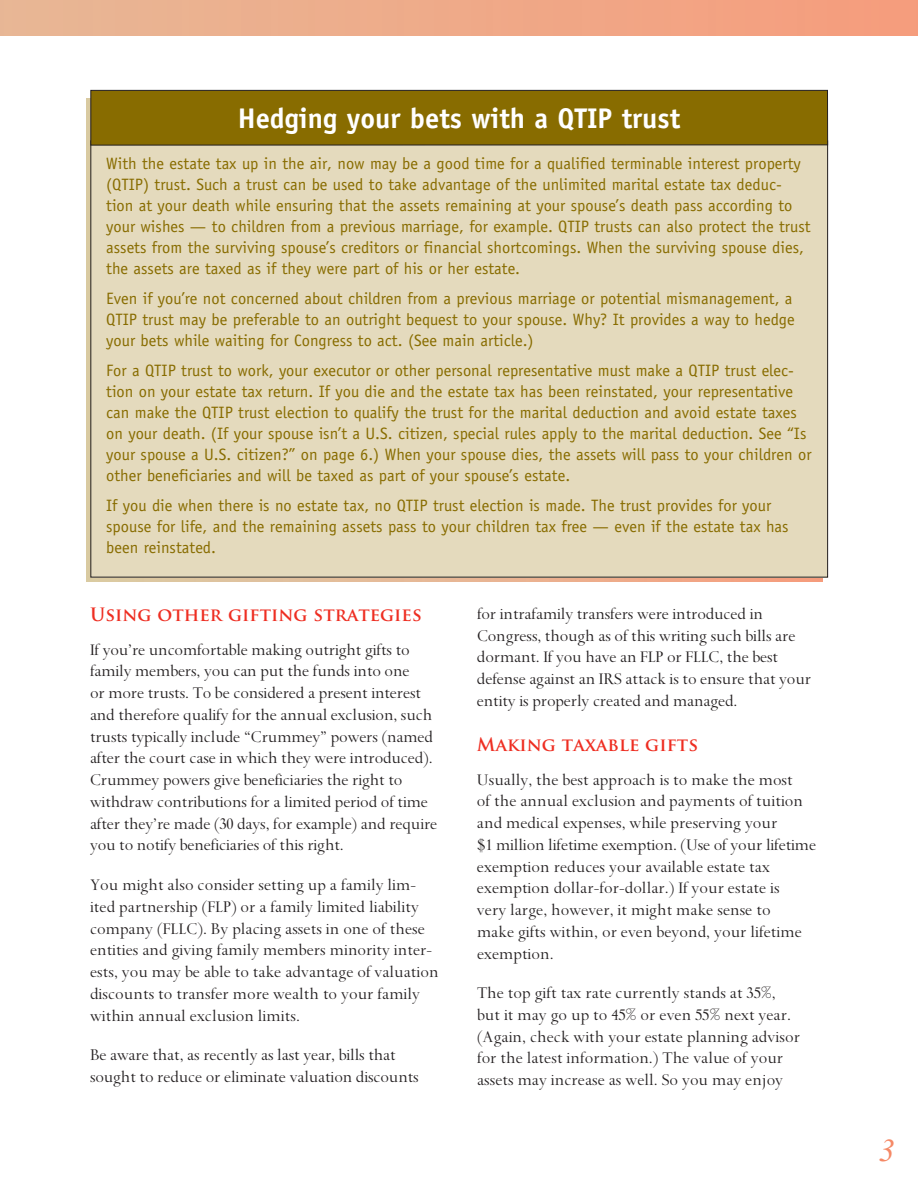
<style>
.page{position:relative;width:918px;height:1188px;background:#fff}
.page>*{position:absolute;margin:0;border:0;box-sizing:border-box;transform-origin:0 0}
.t1{font:italic 31.5px "Times New Roman MT Std";color:#f58966}
.t2{font:700 28.5px "Officina Sans Std";color:#fff}
.t3{font:18px/21.8px "Spectrum MT Std";letter-spacing:-.01em;color:#231f20}
.t4{font:700 18px "Trajan Pro";color:#ee2e22}
.t5{font:16.5px/21px "Officina Sans Std";color:#886c00}
</style>
<div class="page">
<div style="left:0;top:0;width:918px;height:36px;background:#efaa89"></div>
<div style="left:91px;top:141px;width:737px;height:436px;background:#e4dabd"></div>
<div style="left:91px;top:90px;width:737px;height:55px;background:#886c00"></div>
<div style="left:90px;top:90px;width:738px;height:55px;border:1px solid #231f20"></div>
<h2 class="t2" style="left:238px;top:101px;width:444px">Hedging your bets with a QTIP trust</h2>
<p class="t5" style="left:106px;top:153px;width:706px">With the estate tax up in the air, now may be a good time for a qualified terminable interest property (QTIP) trust. Such a trust can be used to take advantage of the unlimited marital estate tax deduc&shy;tion at your death while ensuring that the assets remaining at your spouse’s death pass according to your wishes — to children from a previous marriage, for example. QTIP trusts can also protect the trust assets from the surviving spouse’s creditors or financial shortcomings. When the surviving spouse dies, the assets are taxed as if they were part of his or her estate.</p>
<p class="t5" style="left:106px;top:288px;width:690px">Even if you’re not concerned about children from a previous marriage or potential mismanagement, a<br>QTIP trust may be preferable to an outright bequest to your spouse. Why? It provides a way to hedge your bets while waiting for Congress to act. (See main article.)</p>
<p class="t5" style="left:106px;top:360px;width:707px">For a QTIP trust to work, your executor or other personal representative must make a QTIP trust elec&shy;tion on your estate tax return. If you die and the estate tax has been reinstated, your representative can make the QTIP trust election to qualify the trust for the marital deduction and avoid estate taxes on your death. (If your spouse isn’t a U.S. citizen, special rules apply to the marital deduction. See “Is your spouse a U.S. citizen?” on page 6.) When your spouse dies, the assets will pass to your children or other beneficiaries and will be taxed as part of your spouse’s estate.</p>
<p class="t5" style="left:106px;top:495px;width:684px">If you die when there is no estate tax, no QTIP trust election is made. The trust provides for your spouse for life, and the remaining assets pass to your children tax free — even if the estate tax has been reinstated.</p>
<p class="t4" style="left:90px;top:603px;width:333px">Using other gifting strategies</p>
<p class="t3" style="left:90px;top:639px;width:349px">If you’re uncomfortable making outright gifts to family members, you can put the funds into one<br>or more trusts. To be considered a present interest and therefore qualify for the annual exclusion, such trusts typically include “Crummey” powers (named after the court case in which they were introduced).<br>Crummey powers give beneficiaries the right to withdraw contributions for a limited period of time after they’re made (30 days, for example) and require you to notify beneficiaries of this right.</p>
<p class="t3" style="left:90px;top:874px;width:350px">You might also consider setting up a family lim&shy;ited partnership (FLP) or a family limited liability company (FLLC). By placing assets in one of these entities and giving family members minority inter&shy;ests, you may be able to take advantage of valuation discounts to transfer more wealth to your family within annual exclusion limits.</p>
<p class="t3" style="left:90px;top:1045px;width:330px">Be aware that, as recently as last year, bills that sought to reduce or eliminate valuation discounts</p>
<p class="t3" style="left:477px;top:603px;width:336px">for intrafamily transfers were introduced in Congress, though as of this writing such bills are dormant. If you have an FLP or FLLC, the best defense against an IRS attack is to ensure that your entity is properly created and managed.</p>
<p class="t4" style="left:477px;top:733px;width:223px">Making taxable gifts</p>
<p class="t3" style="left:477px;top:769px;width:341px">Usually, the best approach is to make the most<br>of the annual exclusion and payments of tuition and medical expenses, while preserving your<br>$1 million lifetime exemption. (Use of your lifetime exemption reduces your available estate tax exemption dollar-for-dollar.) If your estate is<br>very large, however, it might make sense to<br>make gifts within, or even beyond, your lifetime exemption.</p>
<p class="t3" style="left:477px;top:982px;width:325px">The top gift tax rate currently stands at 35%, but it may go up to 45% or even 55% next year. (Again, check with your estate planning advisor for the latest information.) The value of your assets may increase as well. So you may enjoy</p>
<h1 class="t1" style="left:879px;top:1133px;width:17px">3</h1>
</div>
